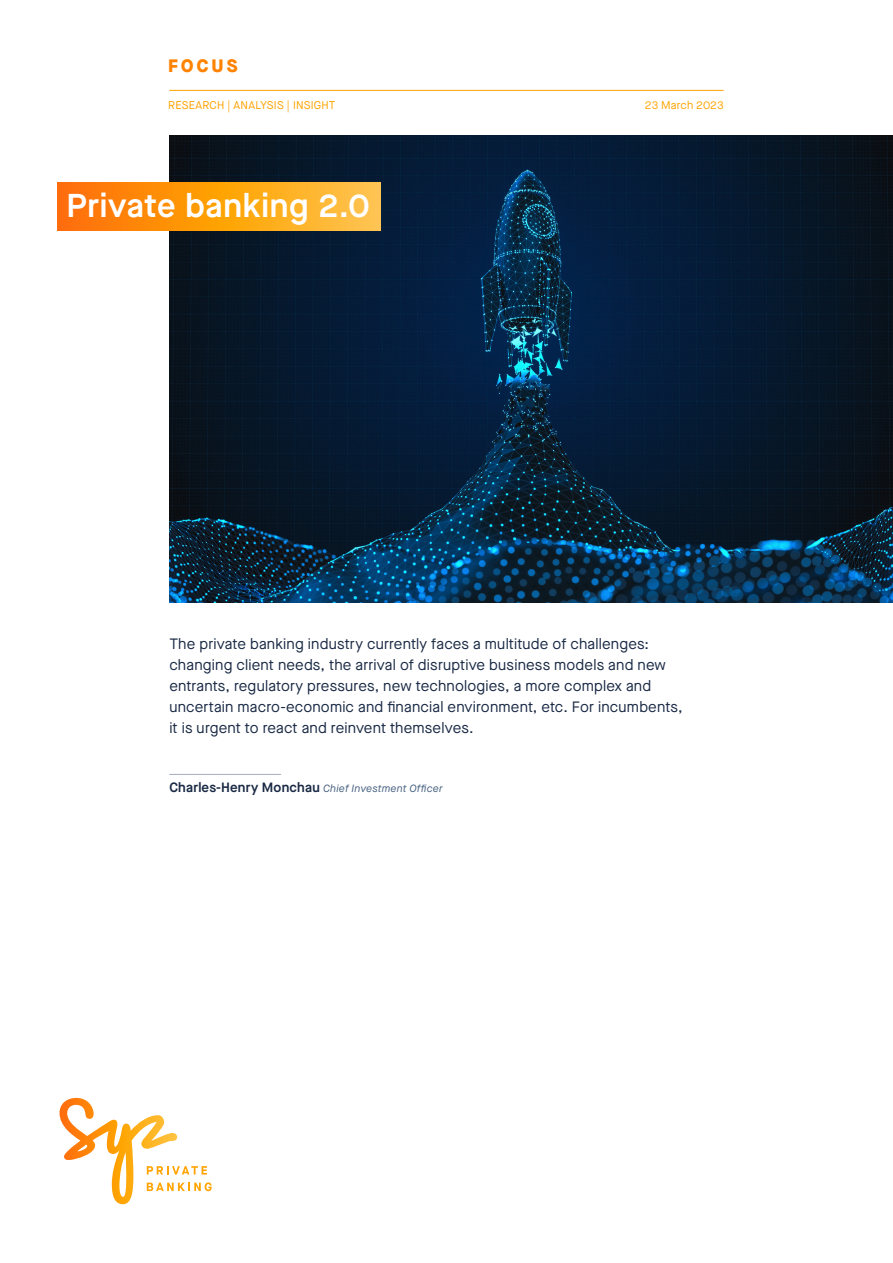
<style>
.page{position:relative;width:893px;height:1263px;background:#fff}
.page>*{position:absolute;margin:0;border:0;box-sizing:border-box;transform-origin:0 0}
.t1{font:600 33px "Maison Neue";letter-spacing:.02em;color:#fff}
.t2{font:800 18px "Maison Neue";letter-spacing:.175em;color:#ff8300}
.t3{font:15px/21px "Maison Neue";letter-spacing:.01em;color:#192944}
.t4{font:11.25px "Maison Neue";letter-spacing:.02em;color:#ffa300}
.t5{font:italic 10.5px "Maison Neue";letter-spacing:.025em;color:#466080}
.s1{font-weight:600;font-style:normal;font-size:13.5px;color:#192944}
</style>
<div class="page">
<hr style="left:169px;top:90px;width:555px;height:1px;background:#ffa300">
<svg style="left:60px;top:1098px;width:152px;height:106px"></svg>
<hr style="left:169px;top:774px;width:112px;height:1px;background:#a2acbe">
<img style="left:169px;top:135px;width:724px;height:468px">
<svg style="left:58px;top:183px;width:322px;height:48px;background:#ff9d18"></svg>
<p class="t2" style="left:168px;top:53px;width:71px">FOCUS</p>
<p class="t4" style="left:168px;top:98px;width:169px">RESEARCH | ANALYSIS | INSIGHT</p>
<p class="t4" style="left:645px;top:98px;width:80px">23 March 2023</p>
<p class="t1" style="left:67px;top:183px;width:305px">Private banking 2.0</p>
<p class="t3" style="left:169px;top:633px;width:515px">The private banking industry currently faces a multitude of challenges: changing client needs, the arrival of disruptive business models and new entrants, regulatory pressures, new technologies, a more complex and uncertain macro-economic and financial environment, etc. For incumbents, it is urgent to react and reinvent themselves.</p>
<p class="t5" style="left:169px;top:781px;width:275px"><span class="s1">Charles-Henry Monchau</span> Chief Investment Officer</p>
</div>
